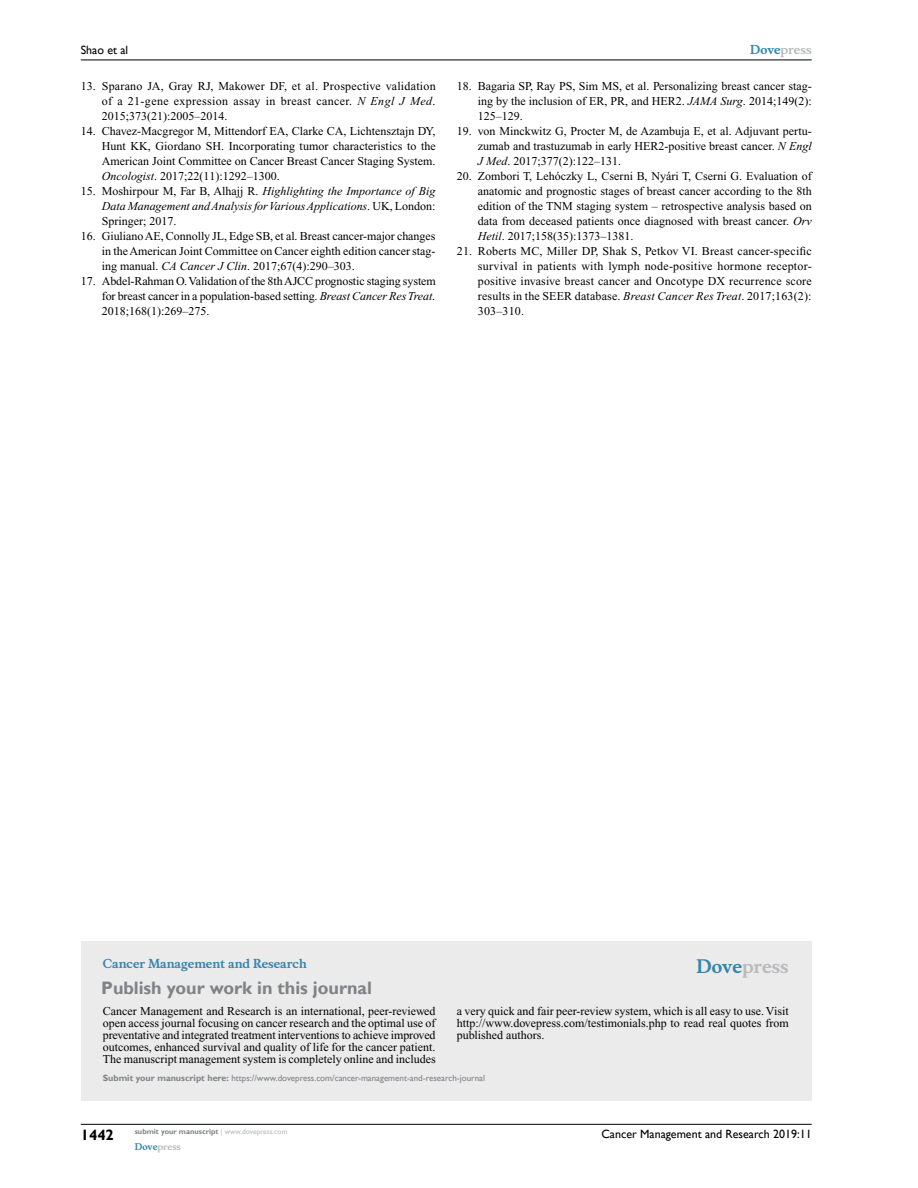
<style>
.page{position:relative;width:918px;height:1188px;background:#fff}
.page>*{position:absolute;margin:0;border:0;box-sizing:border-box;transform-origin:0 0}
.t1{font:700 18px "Gill Sans";color:#808285}
.t2{font:700 18px "Musee";color:#b8babc}
.t3{font:700 15px "Gill Sans";color:#000}
.t4{font:12px/15px "Times New Roman";color:#000;text-align:justify}
.t5{font:italic 12px/15px "Times New Roman";color:#000;text-align:justify}
.t6{font:12px "Gill Sans";color:#000}
.t7{font:700 12px "Musee";color:#3785ad}
.t8{font:700 12px "Musee";color:#b8babc}
.t9{font:9px "Gill Sans";color:#808285}
.t10{font:700 9px "Musee";color:#b8babc}
.t11{font:700 7.5px "Gill Sans";color:#808285}
.s1{font-style:italic}
.s2{font-style:normal}
.s3{color:#3785ad}
.s4{font-weight:700}
.s5{font-weight:400;color:#b8babc}
</style>
<div class="page">
<div style="left:81px;top:941px;width:731px;height:160px;background:#ebebec"></div>
<hr style="left:81px;top:1124px;width:731px;height:1px;background:#000">
<hr style="left:81px;top:60px;width:731px;height:1px;background:#000">
<p class="t6" style="left:81px;top:43px;width:49px">Shao et al</p>
<p class="t4" style="left:102px;top:79px;width:335px;text-indent:-21px">13. Sparano JA, Gray RJ, Makower DF, et al. Prospective validation of a 21-gene expression assay in breast cancer. <span class="s1">N Engl J Med</span>.<br>2015;373(21):2005–2014.</p>
<p class="t4" style="left:102px;top:124px;width:335px;text-indent:-21px">14. Chavez-Macgregor M, Mittendorf EA, Clarke CA, Lichtensztajn DY, Hunt KK, Giordano SH. Incorporating tumor characteristics to the American Joint Committee on Cancer Breast Cancer Staging System.<br><span class="s1">Oncologist</span>. 2017;22(11):1292–1300.</p>
<p class="t5" style="left:102px;top:184px;width:335px;text-indent:-21px"><span class="s2">15. Moshirpour M, Far B, Alhajj R.</span> Highlighting the Importance of Big Data Management and Analysis for Various Applications<span class="s2">. UK, London:<br>Springer; 2017.</span></p>
<p class="t4" style="left:102px;top:229px;width:335px;text-indent:-21px">16. Giuliano AE, Connolly JL, Edge SB, et al. Breast cancer-major changes in the American Joint Committee on Cancer eighth edition cancer stag&shy;ing manual. <span class="s1">CA Cancer J Clin</span>. 2017;67(4):290–303.</p>
<p class="t4" style="left:102px;top:274px;width:336px;text-indent:-21px">17. Abdel-Rahman O. Validation of the 8th AJCC prognostic staging system for breast cancer in a population-based setting. <span class="s1">Breast Cancer Res Treat</span>.<br>2018;168(1):269–275.</p>
<p class="t8" style="left:750px;top:43px;width:63px"><span class="s3">Dove</span>press</p>
<p class="t4" style="left:478px;top:79px;width:335px;text-indent:-21px">18. Bagaria SP, Ray PS, Sim MS, et al. Personalizing breast cancer stag&shy;ing by the inclusion of ER, PR, and HER2. <span class="s1">JAMA Surg</span>. 2014;149(2):<br>125–129.</p>
<p class="t4" style="left:478px;top:124px;width:335px;text-indent:-21px">19. von Minckwitz G, Procter M, de Azambuja E, et al. Adjuvant pertu&shy;zumab and trastuzumab in early HER2-positive breast cancer. <span class="s1">N Engl J Med</span>. 2017;377(2):122–131.</p>
<p class="t4" style="left:478px;top:169px;width:335px;text-indent:-21px">20. Zombori T, Lehóczky L, Cserni B, Nyári T, Cserni G. Evaluation of anatomic and prognostic stages of breast cancer according to the 8th edition of the TNM staging system – retrospective analysis based on data from deceased patients once diagnosed with breast cancer. <span class="s1">Orv Hetil</span>. 2017;158(35):1373–1381.</p>
<p class="t4" style="left:478px;top:244px;width:335px;text-indent:-21px">21. Roberts MC, Miller DP, Shak S, Petkov VI. Breast cancer-specific survival in patients with lymph node-positive hormone receptor&shy;positive invasive breast cancer and Oncotype DX recurrence score results in the SEER database. <span class="s1">Breast Cancer Res Treat</span>. 2017;163(2):<br>303–310.</p>
<p class="t7" style="left:103px;top:956px;width:206px">Cancer Management and Research</p>
<h1 class="t1" style="left:101px;top:977px;width:272px">Publish your work in this journal</h1>
<h1 class="t2" style="left:697px;top:955px;width:94px"><span class="s3">Dove</span>press</h1>
<p class="t4" style="left:103px;top:1005px;width:334px;line-height:12px">Cancer Management and Research is an international, peer-reviewed open access journal focusing on cancer research and the optimal use of preventative and integrated treatment interventions to achieve improved outcomes, enhanced survival and quality of life for the cancer patient.<br>The manuscript management system is completely online and includes</p>
<p class="t4" style="left:457px;top:1005px;width:333px;line-height:12px">a very quick and fair peer-review system, which is all easy to use. Visit http://www.dovepress.com/testimonials.php to read real quotes from published authors.</p>
<p class="t9" style="left:103px;top:1072px;width:384px"><span class="s4">Submit your manuscript here:</span> https://www.dovepress.com/cancer-management-and-research-journal</p>
<p class="t3" style="left:81px;top:1126px;width:35px">1442</p>
<p class="t11" style="left:135px;top:1127px;width:154px">submit your manuscript <span class="s5">| www.dovepress.com</span></p>
<p class="t10" style="left:135px;top:1141px;width:48px"><span class="s3">Dove</span>press</p>
<p class="t6" style="left:601px;top:1127px;width:212px">Cancer Management and Research 2019:11</p>
</div>
